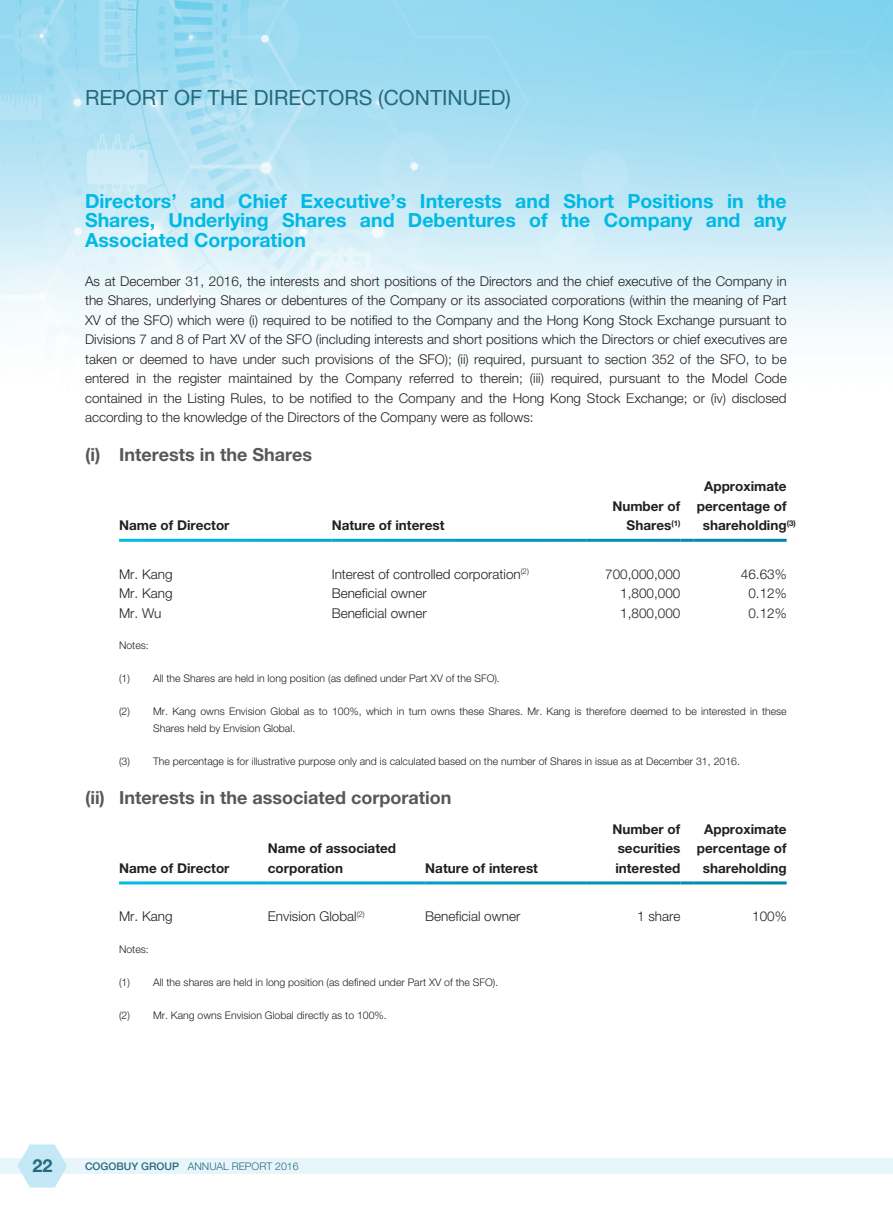
<style>
.page{position:relative;width:893px;height:1212px;background:#fff}
.page>*{position:absolute;margin:0;border:0;box-sizing:border-box;transform-origin:0 0}
.t1{font:21px "Helvetica Neue LT Std";color:#26697b}
.t2{font:700 19.5px/19.5px "Helvetica Neue LT Std";color:#00b9e4;text-align:justify}
.t3{font:700 18px "Helvetica Neue LT Std";color:#57585a}
.t4{font:700 18px "Helvetica Neue LT Std";color:#26697b}
.t5{font:300 13.5px/19.5px "Helvetica Neue LT Std";color:#231f20;text-align:justify}
.t6{font:700 13.5px/19.5px "Helvetica Neue LT Std";color:#231f20;text-align:right}
.t7{font:300 10.5px/16.5px "Helvetica Neue LT Std";color:#231f20}
.t8{font:300 10.5px "Helvetica Neue LT Std";color:#26697b}
.s1{font-weight:500}
</style>
<div class="page">
<img style="left:0;top:0;width:893px;height:348px">
<div style="left:0;top:1158px;width:893px;height:16px;background:#e8f6fb"></div>
<svg style="left:17px;top:1144px;width:50px;height:43px"></svg>
<svg style="left:574px;top:539px;width:13px;height:3px"></svg>
<svg style="left:680px;top:539px;width:13px;height:3px"></svg>
<svg style="left:574px;top:881px;width:13px;height:3px"></svg>
<svg style="left:680px;top:881px;width:13px;height:3px"></svg>
<h1 class="t1" style="left:85px;top:85px;width:427px">REPORT OF THE DIRECTORS (CONTINUED)</h1>
<h2 class="t2" style="left:85px;top:190px;width:703px">Directors’ and Chief Executive’s Interests and Short Positions in the Shares, Underlying Shares and Debentures of the Company and any Associated Corporation</h2>
<p class="t5" style="left:85px;top:271px;width:704px">As at December 31, 2016, the interests and short positions of the Directors and the chief executive of the Company in the Shares, underlying Shares or debentures of the Company or its associated corporations (within the meaning of Part XV of the SFO) which were (i) required to be notified to the Company and the Hong Kong Stock Exchange pursuant to Divisions 7 and 8 of Part XV of the SFO (including interests and short positions which the Directors or chief executives are taken or deemed to have under such provisions of the SFO); (ii) required, pursuant to section 352 of the SFO, to be entered in the register maintained by the Company referred to therein; (iii) required, pursuant to the Model Code contained in the Listing Rules, to be notified to the Company and the Hong Kong Stock Exchange; or (iv) disclosed according to the knowledge of the Directors of the Company were as follows:</p>
<h3 class="t3" style="left:85px;top:443px;width:229px">(i) Interests in the Shares</h3>
<p class="t6" style="left:119px;top:515px;width:112px">Name of Director</p>
<p class="t6" style="left:332px;top:515px;width:114px">Nature of interest</p>
<p class="t6" style="left:612px;top:496px;width:69px">Number of<br>Shares<sup>(1)</sup></p>
<p class="t6" style="left:704px;top:476px;width:84px">Approximate</p>
<p class="t6" style="left:697px;top:496px;width:91px">percentage of</p>
<p class="t6" style="left:703px;top:515px;width:94px">shareholding<sup>(3)</sup></p>
<p class="t5" style="left:119px;top:564px;width:55px">Mr. Kang</p>
<p class="t5" style="left:332px;top:564px;width:199px">Interest of controlled corporation<sup>(2)</sup></p>
<p class="t5" style="left:605px;top:564px;width:77px">700,000,000</p>
<p class="t5" style="left:741px;top:564px;width:47px">46.63%</p>
<p class="t5" style="left:119px;top:583px;width:55px">Mr. Kang</p>
<p class="t5" style="left:332px;top:583px;width:97px">Beneficial owner</p>
<p class="t5" style="left:620px;top:583px;width:62px">1,800,000</p>
<p class="t5" style="left:748px;top:583px;width:40px">0.12%</p>
<p class="t5" style="left:119px;top:603px;width:44px">Mr. Wu</p>
<p class="t5" style="left:332px;top:603px;width:97px">Beneficial owner</p>
<p class="t5" style="left:620px;top:603px;width:62px">1,800,000</p>
<p class="t5" style="left:748px;top:603px;width:40px">0.12%</p>
<p class="t7" style="left:119px;top:637px;width:31px">Notes:</p>
<p class="t7" style="left:119px;top:670px;width:382px">(1) All the Shares are held in long position (as defined under Part XV of the SFO).</p>
<p class="t7" style="left:153px;top:703px;width:635px;text-indent:-34px">(2) Mr. Kang owns Envision Global as to 100%, which in turn owns these Shares. Mr. Kang is therefore deemed to be interested in these<br>Shares held by Envision Global.</p>
<p class="t7" style="left:119px;top:752px;width:622px">(3) The percentage is for illustrative purpose only and is calculated based on the number of Shares in issue as at December 31, 2016.</p>
<h3 class="t3" style="left:85px;top:786px;width:368px">(ii) Interests in the associated corporation</h3>
<p class="t6" style="left:119px;top:858px;width:112px">Name of Director</p>
<p class="t6" style="left:268px;top:838px;width:130px;text-align:left">Name of associated corporation</p>
<p class="t6" style="left:425px;top:858px;width:114px">Nature of interest</p>
<p class="t6" style="left:612px;top:819px;width:69px;text-align:justify">Number of securities interested</p>
<p class="t6" style="left:697px;top:819px;width:91px;text-align:center">Approximate percentage of shareholding</p>
<p class="t5" style="left:119px;top:906px;width:55px">Mr. Kang</p>
<p class="t5" style="left:268px;top:906px;width:98px">Envision Global<sup>(2)</sup></p>
<p class="t5" style="left:425px;top:906px;width:97px">Beneficial owner</p>
<p class="t5" style="left:637px;top:906px;width:45px">1 share</p>
<p class="t5" style="left:752px;top:906px;width:36px">100%</p>
<p class="t7" style="left:119px;top:941px;width:31px">Notes:</p>
<p class="t7" style="left:119px;top:974px;width:381px">(1) All the shares are held in long position (as defined under Part XV of the SFO).</p>
<p class="t7" style="left:119px;top:1007px;width:269px">(2) Mr. Kang owns Envision Global directly as to 100%.</p>
<h3 class="t4" style="left:33px;top:1155px;width:22px">22</h3>
<p class="t8" style="left:85px;top:1160px;width:215px"><span class="s1">COGOBUY GROUP</span> ANNUAL REPORT 2016</p>
</div>
